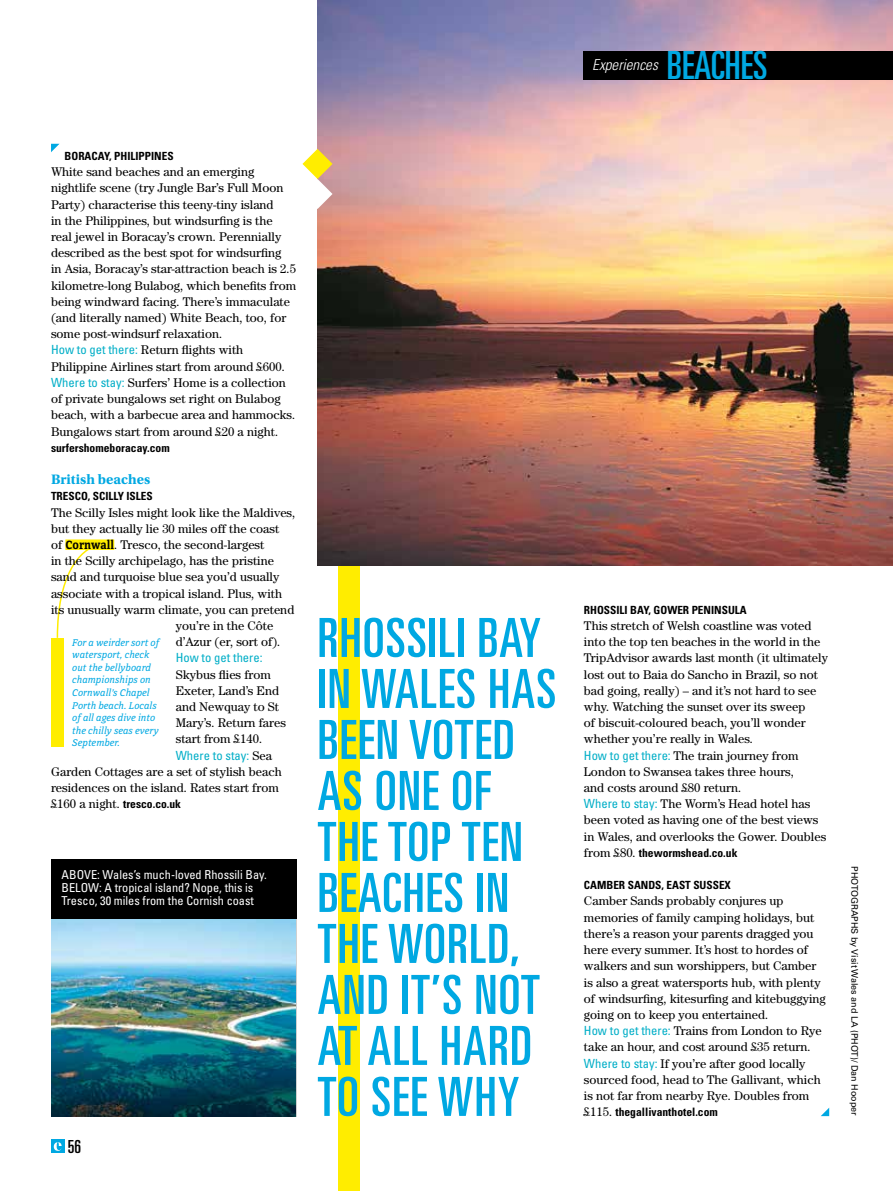
<style>
.page{position:relative;width:893px;height:1191px;background:#fff}
.page>*{position:absolute;margin:0;border:0;box-sizing:border-box;transform-origin:0 0}
.t1{font:ultra-condensed 54px/51px "Univers LT Std";letter-spacing:.02em;color:#00a8e2}
.t2{font:ultra-condensed 38.85px "Univers LT Std";color:#00a8e2}
.t3{font:ultra-condensed 18px "Univers LT Std";color:#000}
.t4{font:italic 300 condensed 15.15px "Univers LT Std";color:#fff}
.t5{font:700 14.4px "Utopia Std";color:#00a8e2}
.t6{font:12.6px/16.2px "Century Std";color:#000}
.t7{font:condensed 12.6px "Univers LT Std";color:#00aec7}
.t8{font:condensed 12.3px/12.6px "Univers LT Std";color:#fff}
.t9{font:700 condensed 11.55px "Univers LT Std";color:#000}
.t10{font:700 condensed 11.25px "Univers LT Std";color:#000}
.t11{font:italic 10.2px/12.6px "Directa Serif";color:#00a8e2}
.t12{font:9px "Univers LT Std";color:#000}
.s1{font-family:"Univers LT Std";font-stretch:condensed;color:#00aec7}
.s2{font-family:"Directa Serif";font-weight:600}
.s3{font-family:"Century Std";font-stretch:normal;color:#000}
.s4{font-family:"Century Std";font-weight:400;font-stretch:normal;font-size:12.6px}
</style>
<div class="page">
<svg style="left:56px;top:550px;width:33px;height:88px"></svg>
<div style="left:51px;top:638px;width:13px;height:108px;background:#ffed00"></div>
<div style="left:339px;top:528px;width:21px;height:663px;background:#ffed00"></div>
<div style="left:65px;top:539px;width:49px;height:11px;background:#ffed00"></div>
<img style="left:317px;top:0;width:576px;height:565px">
<img style="left:51px;top:919px;width:245px;height:197px">
<svg style="left:302px;top:149px;width:31px;height:60px"></svg>
<div style="left:51px;top:860px;width:245px;height:59px;background:#000"></div>
<svg style="left:821px;top:1108px;width:8px;height:8px"></svg>
<svg style="left:51px;top:144px;width:9px;height:8px"></svg>
<svg style="left:51px;top:1140px;width:13px;height:13px"></svg>
<svg style="left:54px;top:1142px;width:8px;height:8px"></svg>
<div style="left:584px;top:51px;width:309px;height:28px;background:#000"></div>
<p class="t4" style="left:592px;top:56px;width:67px">Experiences</p>
<h2 class="t2" style="left:667px;top:43px;width:102px">BEACHES</h2>
<p class="t10" style="left:65px;top:149px;width:111px">BORACAY, PHILIPPINES</p>
<p class="t6" style="left:51px;top:163px;width:247px">White sand beaches and an emerging nightlife scene (try Jungle Bar’s Full Moon Party) characterise this teeny-tiny island<br>in the Philippines, but windsurfing is the real jewel in Boracay’s crown. Perennially described as the best spot for windsurfing<br>in Asia, Boracay’s star-attraction beach is 2.5 kilometre-long Bulabog, which benefits from being windward facing. There’s immaculate (and literally named) White Beach, too, for some post-windsurf relaxation.<br><span class="s1">How to get there:</span> Return flights with Philippine Airlines start from around £600.<br><span class="s1">Where to stay:</span> Surfers’ Home is a collection of private bungalows set right on Bulabog beach, with a barbecue area and hammocks.<br>Bungalows start from around £20 a night.</p>
<p class="t9" style="left:51px;top:440px;width:120px">surfershomeboracay.com</p>
<p class="t5" style="left:51px;top:471px;width:101px">British beaches</p>
<p class="t10" style="left:51px;top:489px;width:103px">TRESCO, SCILLY ISLES</p>
<p class="t6" style="left:51px;top:504px;width:246px">The Scilly Isles might look like the Maldives,</p>
<p class="t6" style="left:51px;top:520px;width:230px">but they actually lie 30 miles off the coast</p>
<p class="t6" style="left:51px;top:536px;width:215px">of <span class="s2">Cornwall</span>. Tresco, the second-largest</p>
<p class="t6" style="left:51px;top:552px;width:225px">in the Scilly archipelago, has the pristine</p>
<p class="t6" style="left:51px;top:569px;width:230px">sand and turquoise blue sea you’d usually</p>
<p class="t6" style="left:51px;top:585px;width:233px">associate with a tropical island. Plus, with</p>
<p class="t6" style="left:51px;top:601px;width:245px">its unusually warm climate, you can pretend</p>
<p class="t6" style="left:176px;top:617px;width:99px">you’re in the Côte</p>
<p class="t6" style="left:176px;top:633px;width:106px">d’Azur (er, sort of).</p>
<p class="t7" style="left:176px;top:650px;width:88px">How to get there:</p>
<p class="t6" style="left:176px;top:666px;width:112px">Skybus flies from<br>Exeter, Land’s End and Newquay to St<br>Mary’s. Return fares start from £140.</p>
<p class="t7" style="left:176px;top:747px;width:98px">Where to stay: <span class="s3">Sea</span></p>
<p class="t6" style="left:51px;top:763px;width:232px">Garden Cottages are a set of stylish beach residences on the island. Rates start from</p>
<p class="t9" style="left:51px;top:797px;width:132px"><span class="s4">£160 a night.</span> tresco.co.uk</p>
<p class="t11" style="left:72px;top:636px;width:88px">For a weirder sort of watersport, check out the bellyboard championships on<br>Cornwall’s Chapel<br>Porth beach. Locals of all ages dive into the chilly seas every<br>September.</p>
<p class="t8" style="left:62px;top:868px;width:207px">ABOVE: Wales’s much-loved Rhossili Bay.<br>BELOW: A tropical island? Nope, this is<br>Tresco, 30 miles from the Cornish coast</p>
<h3 class="t3" style="left:68px;top:1136px;width:15px">56</h3>
<h1 class="t1" style="left:317px;top:612px;width:240px">RHOSSILI BAY<br>IN WALES HAS<br>BEEN VOTED<br>AS ONE OF<br>THE TOP TEN<br>BEACHES IN<br>THE WORLD,<br>AND IT’S NOT<br>AT ALL HARD<br>TO SEE WHY</h1>
<p class="t10" style="left:584px;top:603px;width:164px">RHOSSILI BAY, GOWER PENINSULA</p>
<p class="t6" style="left:584px;top:617px;width:245px">This stretch of Welsh coastline was voted into the top ten beaches in the world in the TripAdvisor awards last month (it ultimately lost out to Baia do Sancho in Brazil, so not bad going, really) – and it’s not hard to see why. Watching the sunset over its sweep<br>of biscuit-coloured beach, you’ll wonder whether you’re really in Wales.<br><span class="s1">How to get there:</span> The train journey from London to Swansea takes three hours,<br>and costs around £80 return.<br><span class="s1">Where to stay:</span> The Worm’s Head hotel has been voted as having one of the best views in Wales, and overlooks the Gower. Doubles</p>
<p class="t9" style="left:584px;top:845px;width:155px"><span class="s4">from £80.</span> thewormshead.co.uk</p>
<p class="t10" style="left:584px;top:878px;width:148px">CAMBER SANDS, EAST SUSSEX</p>
<p class="t6" style="left:584px;top:892px;width:243px">Camber Sands probably conjures up memories of family camping holidays, but there’s a reason your parents dragged you here every summer. It’s host to hordes of walkers and sun worshippers, but Camber is also a great watersports hub, with plenty of windsurfing, kitesurfing and kitebuggying going on to keep you entertained.<br><span class="s1">How to get there:</span> Trains from London to Rye take an hour, and cost around £35 return.<br><span class="s1">Where to stay:</span> If you’re after good locally sourced food, head to The Gallivant, which is not far from nearby Rye. Doubles from</p>
<p class="t9" style="left:584px;top:1105px;width:135px"><span class="s4">£115.</span> thegallivanthotel.com</p>
<p class="t12" style="left:860px;top:866px;width:251px;rotate:90deg">PHOTOGRAPHS by Visit Wales and LA (PHOT)/ Dan Hooper</p>
</div>
